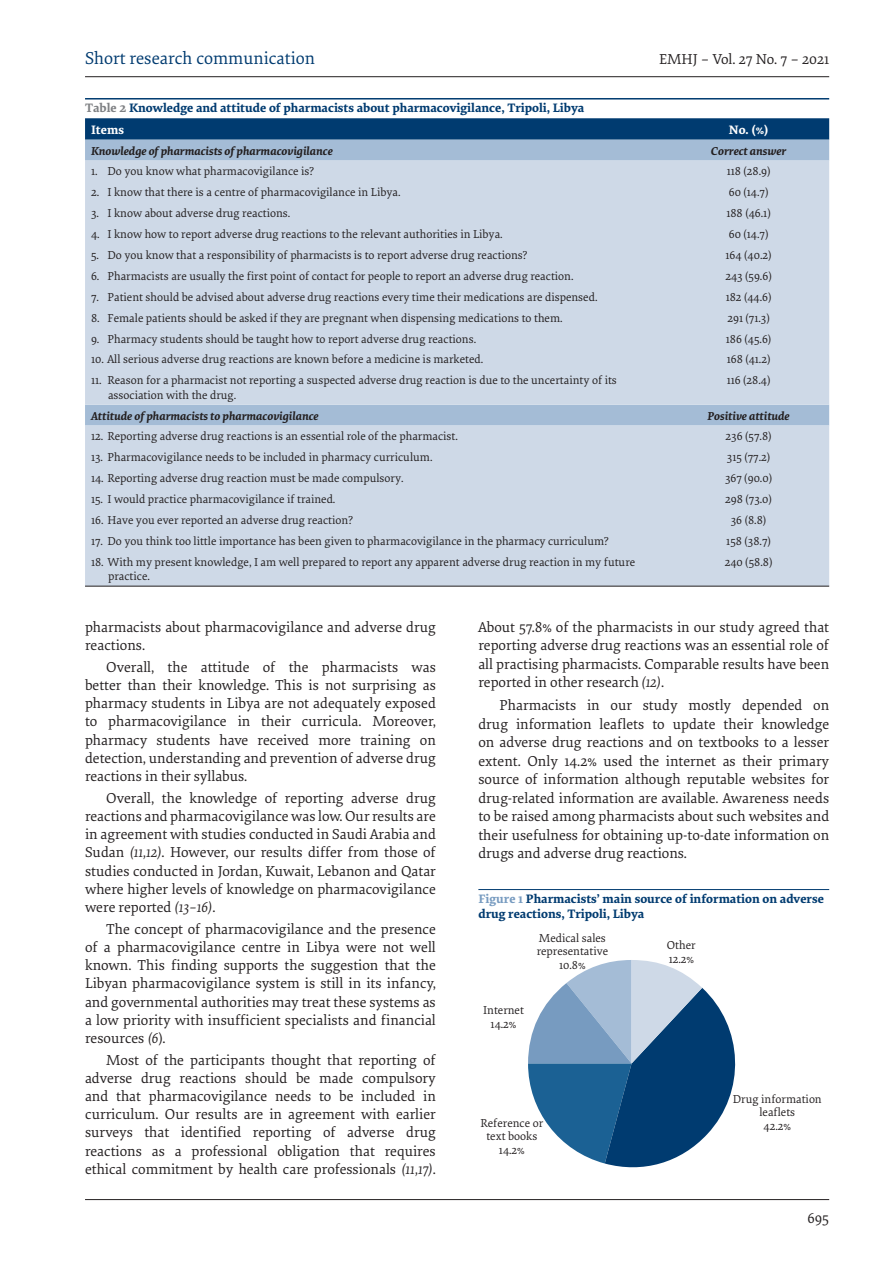
<style>
.page{position:relative;width:893px;height:1263px;background:#fff}
.page>*{position:absolute;margin:0;border:0;box-sizing:border-box;transform-origin:0 0}
.t1{font:18px "Elena";color:#003b70}
.Body{font:15px/18.1px "Elena";color:#231f20;text-align:justify}
.Body_1{font:15px/18.1px "Elena";color:#231f20}
.Figure_caption{font:700 12.75px/15.3px "Elena";color:#003b70}
.tabletit{font:700 12.75px "Elena";color:#003b70}
.tabletxt1{font:700 12.75px "Elena";color:#fff}
.tabletxt{font:12px/13.5px "Elena";color:#231f20;text-align:center}
.tabletxt-it{font:italic 700 12px "Elena";color:#231f20}
.s1{color:#808285}
.s2{font-style:italic}
.s3{color:#779bc0}
</style>
<div class="page">
<hr style="left:85px;top:1199px;width:744px;height:1px;background:#231f20">
<hr style="left:85px;top:76px;width:744px;height:1px;background:#231f20">
<hr style="left:85px;top:98px;width:744px;height:2px;background:#003b70">
<svg style="left:85px;top:118px;width:744px;height:22px"></svg>
<div style="left:85px;top:140px;width:744px;height:21px;background:#a4bcd6"></div>
<div style="left:85px;top:161px;width:744px;height:425px;background:#ced9e7"></div>
<hr style="left:85px;top:586px;width:583px;height:1px;background:#231f20">
<hr style="left:668px;top:586px;width:161px;height:1px;background:#231f20">
<div style="left:91px;top:124px;width:571px;height:13px;background:#003b70"></div>
<div style="left:674px;top:124px;width:149px;height:13px;background:#003b70"></div>
<hr style="left:478px;top:889px;width:351px;height:1px;background:#003b70">
<svg style="left:528px;top:960px;width:208px;height:208px"></svg>
<p class="t1" style="left:85px;top:46px;width:231px">Short research communication</p>
<p class="Body" style="left:659px;top:49px;width:172px">EMHJ – Vol. 27 No. 7 – 2021</p>
<p class="tabletit" style="left:85px;top:98px;width:501px"><span class="s1">Table 2</span> Knowledge and attitude of pharmacists about pharmacovigilance, Tripoli, Libya</p>
<p class="tabletxt1" style="left:91px;top:120px;width:34px">Items</p>
<p class="tabletxt1" style="left:729px;top:120px;width:41px">No. (%)</p>
<p class="tabletxt-it" style="left:91px;top:142px;width:243px">Knowledge of pharmacists of pharmacovigilance</p>
<p class="tabletxt-it" style="left:711px;top:142px;width:77px">Correct answer</p>
<p class="tabletxt" style="left:91px;top:164px;width:224px">1. Do you know what pharmacovigilance is?</p>
<p class="tabletxt" style="left:727px;top:164px;width:45px">118 (28.9)</p>
<p class="tabletxt" style="left:91px;top:185px;width:311px">2. I know that there is a centre of pharmacovigilance in Libya.</p>
<p class="tabletxt" style="left:729px;top:185px;width:41px">60 (14.7)</p>
<p class="tabletxt" style="left:91px;top:206px;width:201px">3. I know about adverse drug reactions.</p>
<p class="tabletxt" style="left:726px;top:206px;width:46px">188 (46.1)</p>
<p class="tabletxt" style="left:91px;top:227px;width:413px">4. I know how to report adverse drug reactions to the relevant authorities in Libya.</p>
<p class="tabletxt" style="left:729px;top:227px;width:41px">60 (14.7)</p>
<p class="tabletxt" style="left:91px;top:248px;width:438px">5. Do you know that a responsibility of pharmacists is to report adverse drug reactions?</p>
<p class="tabletxt" style="left:726px;top:248px;width:48px">164 (40.2)</p>
<p class="tabletxt" style="left:91px;top:269px;width:484px">6. Pharmacists are usually the first point of contact for people to report an adverse drug reaction.</p>
<p class="tabletxt" style="left:725px;top:269px;width:48px">243 (59.6)</p>
<p class="tabletxt" style="left:91px;top:290px;width:508px">7. Patient should be advised about adverse drug reactions every time their medications are dispensed.</p>
<p class="tabletxt" style="left:726px;top:290px;width:47px">182 (44.6)</p>
<p class="tabletxt" style="left:91px;top:310px;width:473px">8. Female patients should be asked if they are pregnant when dispensing medications to them.</p>
<p class="tabletxt" style="left:727px;top:310px;width:44px">291 (71.3)</p>
<p class="tabletxt" style="left:91px;top:331px;width:387px">9. Pharmacy students should be taught how to report adverse drug reactions.</p>
<p class="tabletxt" style="left:726px;top:331px;width:47px">186 (45.6)</p>
<p class="tabletxt" style="left:91px;top:352px;width:394px">10. All serious adverse drug reactions are known before a medicine is marketed.</p>
<p class="tabletxt" style="left:727px;top:352px;width:45px">168 (41.2)</p>
<p class="tabletxt" style="left:108px;top:373px;width:510px;line-height:14.4px;text-align:left;text-indent:-17px">11. Reason for a pharmacist not reporting a suspected adverse drug reaction is due to the uncertainty of its association with the drug.</p>
<p class="tabletxt" style="left:727px;top:373px;width:45px">116 (28.4)</p>
<p class="tabletxt-it" style="left:91px;top:407px;width:229px">Attitude of pharmacists to pharmacovigilance</p>
<p class="tabletxt-it" style="left:707px;top:407px;width:84px">Positive attitude</p>
<p class="tabletxt" style="left:91px;top:429px;width:368px">12. Reporting adverse drug reactions is an essential role of the pharmacist.</p>
<p class="tabletxt" style="left:726px;top:429px;width:47px">236 (57.8)</p>
<p class="tabletxt" style="left:91px;top:450px;width:343px">13. Pharmacovigilance needs to be included in pharmacy curriculum.</p>
<p class="tabletxt" style="left:727px;top:450px;width:45px">315 (77.2)</p>
<p class="tabletxt" style="left:91px;top:471px;width:314px">14. Reporting adverse drug reaction must be made compulsory.</p>
<p class="tabletxt" style="left:725px;top:471px;width:49px">367 (90.0)</p>
<p class="tabletxt" style="left:91px;top:492px;width:246px">15. I would practice pharmacovigilance if trained.</p>
<p class="tabletxt" style="left:725px;top:492px;width:48px">298 (73.0)</p>
<p class="tabletxt" style="left:91px;top:513px;width:263px">16. Have you ever reported an adverse drug reaction?</p>
<p class="tabletxt" style="left:731px;top:513px;width:37px">36 (8.8)</p>
<p class="tabletxt" style="left:91px;top:534px;width:519px">17. Do you think too little importance has been given to pharmacovigilance in the pharmacy curriculum?</p>
<p class="tabletxt" style="left:726px;top:534px;width:46px">158 (38.7)</p>
<p class="tabletxt" style="left:108px;top:554px;width:529px;line-height:14.4px;text-align:left;text-indent:-17px">18. With my present knowledge, I am well prepared to report any apparent adverse drug reaction in my future practice.</p>
<p class="tabletxt" style="left:725px;top:555px;width:49px">240 (58.8)</p>
<p class="Body_1" style="left:85px;top:617px;width:352px">pharmacists about pharmacovigilance and adverse drug reactions.</p>
<p class="Body" style="left:85px;top:657px;width:352px;text-indent:21px">Overall, the attitude of the pharmacists was better than their knowledge. This is not surprising as pharmacy students in Libya are not adequately exposed to pharmacovigilance in their curricula. Moreover, pharmacy students have received more training on detection, understanding and prevention of adverse drug reactions in their syllabus.</p>
<p class="Body" style="left:85px;top:788px;width:352px;text-indent:21px">Overall, the knowledge of reporting adverse drug reactions and pharmacovigilance was low. Our results are in agreement with studies conducted in Saudi Arabia and Sudan <span class="s2">(11,12)</span>. However, our results differ from those of studies conducted in Jordan, Kuwait, Lebanon and Qatar where higher levels of knowledge on pharmacovigilance were reported <span class="s2">(13–16)</span>.</p>
<p class="Body" style="left:85px;top:919px;width:352px;text-indent:21px">The concept of pharmacovigilance and the presence of a pharmacovigilance centre in Libya were not well known. This finding supports the suggestion that the Libyan pharmacovigilance system is still in its infancy, and governmental authorities may treat these systems as a low priority with insufficient specialists and financial resources <span class="s2">(6</span>).</p>
<p class="Body" style="left:85px;top:1050px;width:352px;text-indent:21px">Most of the participants thought that reporting of adverse drug reactions should be made compulsory and that pharmacovigilance needs to be included in curriculum. Our results are in agreement with earlier surveys that identified reporting of adverse drug reactions as a professional obligation that requires ethical commitment by health care professionals <span class="s2">(11,17)</span>.</p>
<p class="Body" style="left:478px;top:617px;width:352px">About 57.8% of the pharmacists in our study agreed that reporting adverse drug reactions was an essential role of all practising pharmacists. Comparable results have been reported in other research <span class="s2">(12)</span>.</p>
<p class="Body" style="left:478px;top:695px;width:352px;text-indent:21px">Pharmacists in our study mostly depended on drug information leaflets to update their knowledge on adverse drug reactions and on textbooks to a lesser extent. Only 14.2% used the internet as their primary source of information although reputable websites for drug-related information are available. Awareness needs to be raised among pharmacists about such websites and their usefulness for obtaining up-to-date information on drugs and adverse drug reactions.</p>
<p class="Figure_caption" style="left:478px;top:890px;width:347px"><span class="s3">Figure 1</span> Pharmacists’ main source of information on adverse drug reactions, Tripoli, Libya</p>
<p class="tabletxt" style="left:537px;top:931px;width:73px">Medical sales representative<br>10.8%</p>
<p class="tabletxt" style="left:483px;top:1003px;width:42px">Internet<br>14.2%</p>
<p class="tabletxt" style="left:481px;top:1115px;width:64px">Reference or text books<br>14.2%</p>
<p class="tabletxt" style="left:667px;top:938px;width:30px;text-align:left">Other<br>12.2%</p>
<p class="tabletxt" style="left:733px;top:1091px;width:90px">Drug information leaflets<br>42.2%</p>
<p class="Body" style="left:807px;top:1209px;width:23px">695</p>
</div>
